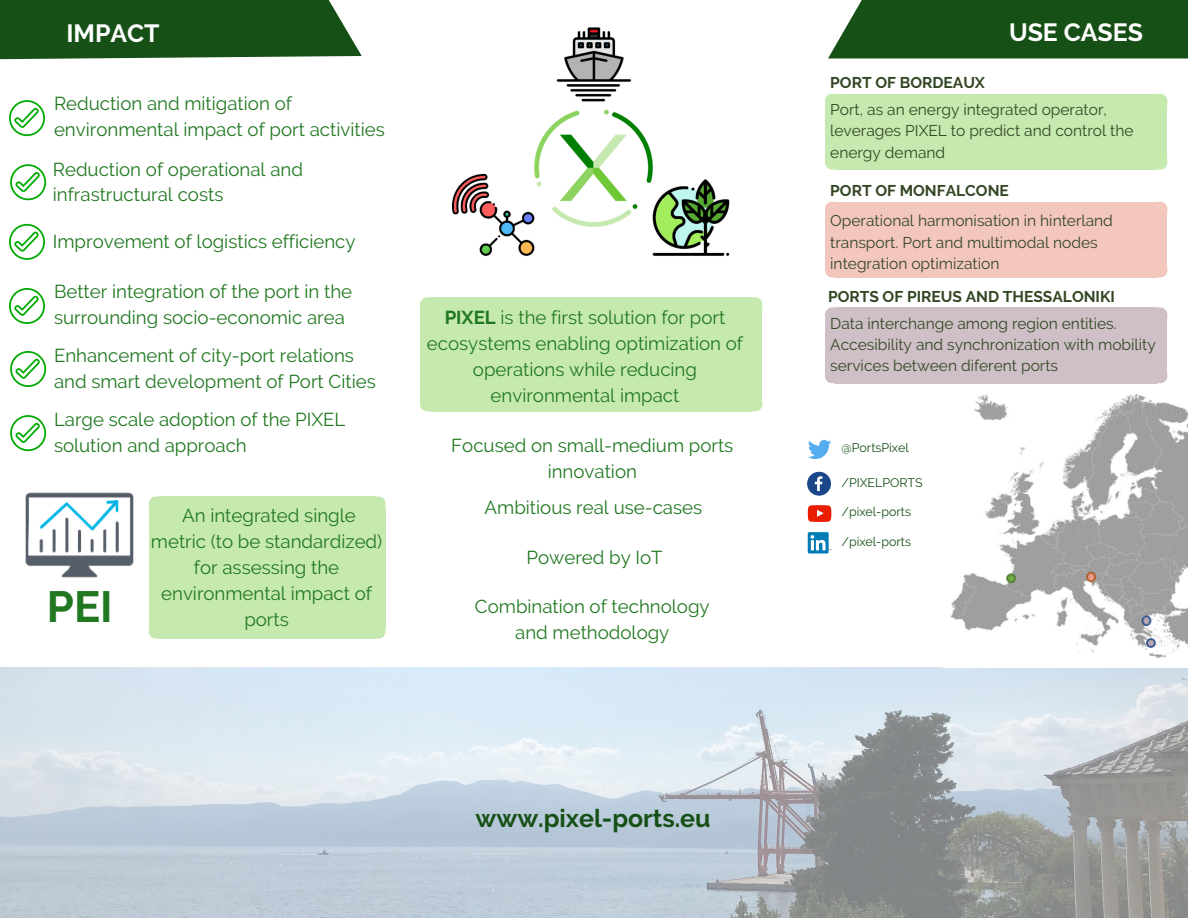
<style>
.page{position:relative;width:1188px;height:918px;background:#fff}
.page>*{position:absolute;margin:0;border:0;box-sizing:border-box;transform-origin:0 0}
.t1{font:700 43.65px "Raleway";color:#217821}
.t2{font:700 24.9px "Raleway";color:#165016}
.t3{font:700 24.9px "Raleway";color:#fff}
.t4{font:18.75px/25.8px "Raleway";color:#217821}
.t5{font:15.6px/21.3px "Raleway";color:#344724}
.t6{font:700 15.6px "Raleway";color:#344724}
.t7{font:12.45px "Raleway";color:#165016}
.s1{font-weight:700}
</style>
<div class="page">
<img style="left:0;top:667px;width:1188px;height:251px">
<svg style="left:0;top:0;width:362px;height:224px"></svg>
<div style="left:828px;top:0;width:360px;height:58px;background:#165016"></div>
<svg style="left:9px;top:100px;width:36px;height:36px"></svg>
<svg style="left:10px;top:164px;width:36px;height:36px"></svg>
<svg style="left:9px;top:224px;width:36px;height:36px"></svg>
<svg style="left:9px;top:288px;width:36px;height:36px"></svg>
<svg style="left:10px;top:351px;width:36px;height:36px"></svg>
<svg style="left:10px;top:415px;width:36px;height:36px"></svg>
<img style="left:25px;top:492px;width:109px;height:86px">
<svg style="left:375px;top:496px;width:11px;height:12px"></svg>
<div style="left:375px;top:508px;width:11px;height:121px;background:#c6e9af"></div>
<div style="left:159px;top:508px;width:216px;height:121px;background:#c6e9af"></div>
<div style="left:159px;top:496px;width:216px;height:12px;background:#c6e9af"></div>
<svg style="left:149px;top:496px;width:10px;height:12px"></svg>
<div style="left:149px;top:508px;width:11px;height:121px;background:#c6e9af"></div>
<div style="left:159px;top:628px;width:216px;height:11px;background:#c6e9af"></div>
<svg style="left:149px;top:629px;width:10px;height:10px"></svg>
<svg style="left:375px;top:629px;width:11px;height:10px"></svg>
<svg style="left:752px;top:297px;width:10px;height:12px"></svg>
<div style="left:751px;top:309px;width:11px;height:93px;background:#c6e9af"></div>
<div style="left:431px;top:309px;width:321px;height:93px;background:#c6e9af"></div>
<div style="left:431px;top:297px;width:321px;height:12px;background:#c6e9af"></div>
<svg style="left:420px;top:297px;width:11px;height:12px"></svg>
<div style="left:420px;top:309px;width:11px;height:93px;background:#c6e9af"></div>
<div style="left:431px;top:401px;width:321px;height:10px;background:#c6e9af"></div>
<svg style="left:420px;top:402px;width:11px;height:9px"></svg>
<svg style="left:752px;top:402px;width:10px;height:9px"></svg>
<svg style="left:1157px;top:94px;width:10px;height:11px"></svg>
<div style="left:1156px;top:105px;width:11px;height:55px;background:#c6e9af"></div>
<div style="left:836px;top:105px;width:321px;height:55px;background:#c6e9af"></div>
<div style="left:836px;top:94px;width:321px;height:11px;background:#c6e9af"></div>
<svg style="left:825px;top:94px;width:11px;height:11px"></svg>
<div style="left:825px;top:105px;width:11px;height:55px;background:#c6e9af"></div>
<div style="left:836px;top:159px;width:321px;height:11px;background:#c6e9af"></div>
<svg style="left:825px;top:160px;width:11px;height:10px"></svg>
<svg style="left:1157px;top:160px;width:10px;height:10px"></svg>
<svg style="left:1157px;top:202px;width:10px;height:11px"></svg>
<div style="left:1157px;top:213px;width:10px;height:55px;background:#f3c7be"></div>
<div style="left:836px;top:213px;width:321px;height:55px;background:#f3c7be"></div>
<div style="left:836px;top:202px;width:321px;height:11px;background:#f3c7be"></div>
<svg style="left:825px;top:202px;width:11px;height:11px"></svg>
<div style="left:825px;top:213px;width:11px;height:55px;background:#f3c7be"></div>
<div style="left:836px;top:267px;width:321px;height:11px;background:#f3c7be"></div>
<svg style="left:825px;top:268px;width:11px;height:10px"></svg>
<svg style="left:1157px;top:268px;width:10px;height:10px"></svg>
<svg style="left:1157px;top:307px;width:10px;height:12px"></svg>
<div style="left:1156px;top:319px;width:11px;height:54px;background:#cec0c6"></div>
<div style="left:836px;top:319px;width:321px;height:54px;background:#cec0c6"></div>
<div style="left:836px;top:307px;width:321px;height:12px;background:#cec0c6"></div>
<svg style="left:825px;top:307px;width:11px;height:12px"></svg>
<div style="left:825px;top:319px;width:11px;height:54px;background:#cec0c6"></div>
<div style="left:836px;top:373px;width:321px;height:10px;background:#cec0c6"></div>
<svg style="left:825px;top:373px;width:11px;height:10px"></svg>
<svg style="left:1157px;top:373px;width:10px;height:10px"></svg>
<img style="left:950px;top:394px;width:238px;height:264px">
<img style="left:452px;top:27px;width:278px;height:229px">
<svg style="left:808px;top:440px;width:23px;height:19px"></svg>
<svg style="left:807px;top:472px;width:24px;height:24px"></svg>
<svg style="left:808px;top:532px;width:21px;height:22px"></svg>
<svg style="left:811px;top:535px;width:20px;height:15px"></svg>
<svg style="left:808px;top:505px;width:23px;height:17px"></svg>
<h2 class="t3" style="left:66px;top:18px;width:95px">IMPACT</h2>
<h2 class="t3" style="left:1009px;top:17px;width:136px">USE CASES</h2>
<p class="t4" style="left:54px;top:91px;width:332px">Reduction and mitigation of environmental impact of port activities</p>
<p class="t4" style="left:53px;top:156px;width:252px">Reduction of operational and infrastructural costs</p>
<p class="t4" style="left:53px;top:228px;width:304px">Improvement of logistics efficiency</p>
<p class="t4" style="left:54px;top:279px;width:300px">Better integration of the port in the surrounding socio-economic area</p>
<p class="t4" style="left:54px;top:343px;width:323px">Enhancement of city-port relations and smart development of Port Cities</p>
<p class="t4" style="left:54px;top:407px;width:293px">Large scale adoption of the PIXEL solution and approach</p>
<h1 class="t1" style="left:47px;top:581px;width:67px">PEI</h1>
<p class="t4" style="left:151px;top:502px;width:233px;text-align:center">An integrated single metric (to be standardized) for assessing the environmental impact of ports</p>
<p class="t4" style="left:427px;top:304px;width:318px;text-align:center"><span class="s1">PIXEL</span> is the first solution for port ecosystems enabling optimization of operations while reducing environmental impact</p>
<p class="t4" style="left:451px;top:433px;width:284px;text-align:center">Focused on small-medium ports innovation</p>
<p class="t4" style="left:485px;top:495px;width:219px">Ambitious real use-cases</p>
<p class="t4" style="left:527px;top:544px;width:138px">Powered by IoT</p>
<p class="t4" style="left:475px;top:594px;width:236px;text-align:center">Combination of technology and methodology</p>
<h2 class="t2" style="left:476px;top:803px;width:236px">www.pixel-ports.eu</h2>
<p class="t6" style="left:830px;top:73px;width:156px">PORT OF BORDEAUX</p>
<p class="t5" style="left:830px;top:99px;width:305px">Port, as an energy integrated operator, leverages PIXEL to predict and control the energy demand</p>
<p class="t6" style="left:830px;top:181px;width:180px">PORT OF MONFALCONE</p>
<p class="t5" style="left:830px;top:210px;width:284px">Operational harmonisation in hinterland transport. Port and multimodal nodes integration optimization</p>
<p class="t6" style="left:828px;top:287px;width:288px">PORTS OF PIREUS AND THESSALONIKI</p>
<p class="t5" style="left:830px;top:312px;width:327px">Data interchange among region entities.<br>Accesibility and synchronization with mobility services between diferent ports</p>
<p class="t7" style="left:842px;top:441px;width:69px">@PortsPixel</p>
<p class="t7" style="left:842px;top:475px;width:83px">/PIXELPORTS</p>
<p class="t7" style="left:842px;top:505px;width:71px">/pixel-ports</p>
<p class="t7" style="left:842px;top:534px;width:71px">/pixel-ports</p>
</div>
